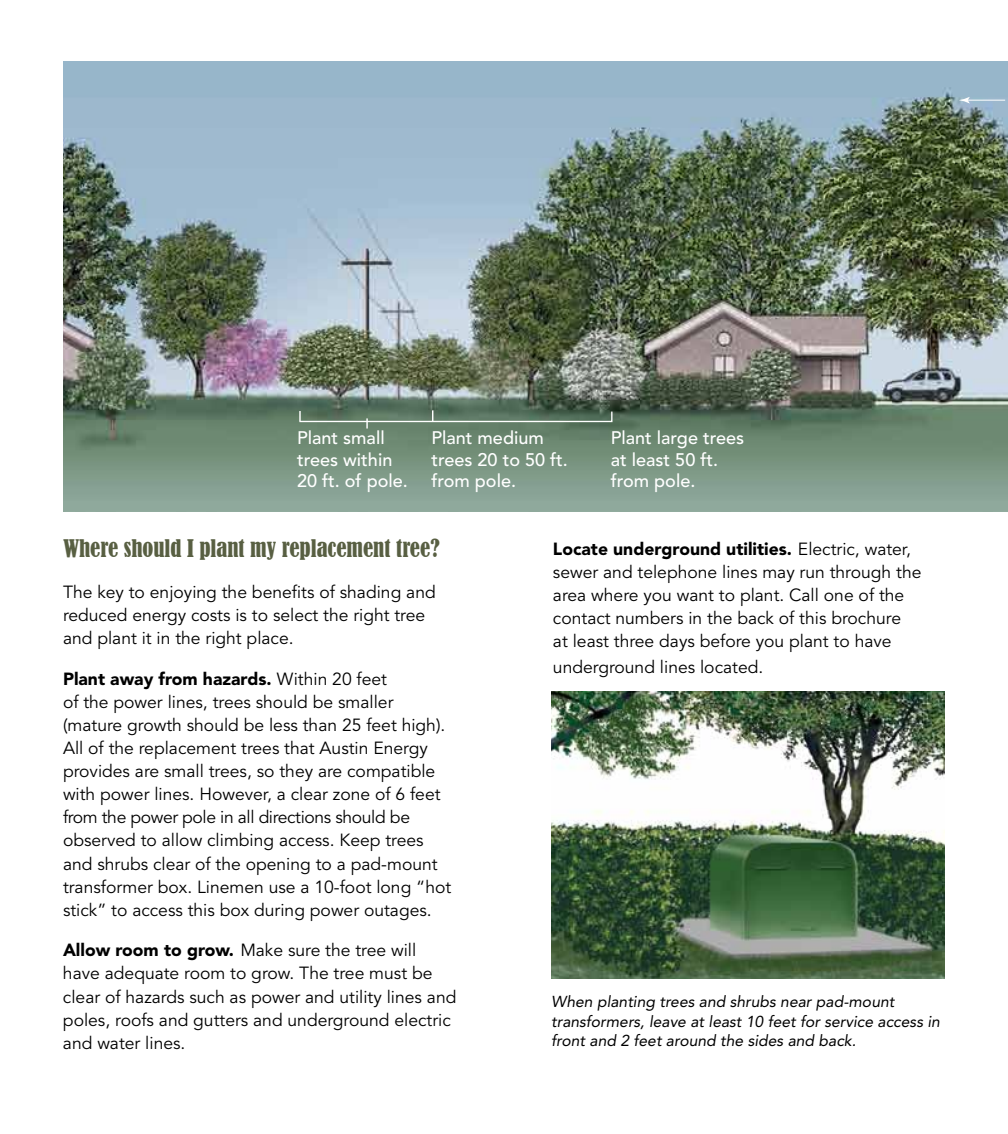
<style>
.page{position:relative;width:1008px;height:1134px;background:#fff}
.page>*{position:absolute;margin:0;border:0;box-sizing:border-box;transform-origin:0 0}
.t1{font:condensed 22.75px "Bernard";color:#585f42}
.t2{font:500 18.03px/21.7px "Avenir";color:#fff}
.t3{font:17.5px/23.1px "Avenir";color:#000}
.t4{font:italic 15.75px/19.2px "Avenir";color:#000}
.s1{font-weight:900}
</style>
<div class="page">
<img style="left:551px;top:691px;width:394px;height:288px">
<img style="left:64px;top:61px;width:944px;height:451px">
<svg style="left:298px;top:410px;width:315px;height:19px;background:#68816d"></svg>
<hr style="left:967px;top:100px;width:38px;height:1px;background:#fff">
<svg style="left:959px;top:97px;width:11px;height:6px"></svg>
<p class="t2" style="left:297px;top:427px;width:112px">Plant small trees within<br>20 ft. of pole.</p>
<p class="t2" style="left:431px;top:427px;width:138px">Plant medium trees 20 to 50 ft. from pole.</p>
<p class="t2" style="left:611px;top:427px;width:135px">Plant large trees at least 50 ft. from pole.</p>
<h1 class="t1" style="left:63px;top:535px;width:378px">Where should I plant my replacement tree?</h1>
<p class="t3" style="left:63px;top:581px;width:374px">The key to enjoying the benefits of shading and reduced energy costs is to select the right tree and plant it in the right place.</p>
<p class="t3" style="left:63px;top:668px;width:390px"><span class="s1">Plant away from hazards.</span> Within 20 feet<br>of the power lines, trees should be smaller (mature growth should be less than 25 feet high).<br>All of the replacement trees that Austin Energy provides are small trees, so they are compatible with power lines. However, a clear zone of 6 feet from the power pole in all directions should be observed to allow climbing access. Keep trees and shrubs clear of the opening to a pad-mount transformer box. Linemen use a 10-foot long “hot stick” to access this box during power outages.</p>
<p class="t3" style="left:63px;top:939px;width:395px"><span class="s1">Allow room to grow.</span> Make sure the tree will have adequate room to grow. The tree must be clear of hazards such as power and utility lines and poles, roofs and gutters and underground electric and water lines.</p>
<p class="t3" style="left:553px;top:538px;width:370px"><span class="s1">Locate underground utilities.</span> Electric, water, sewer and telephone lines may run through the area where you want to plant. Call one of the contact numbers in the back of this brochure<br>at least three days before you plant to have</p>
<p class="t3" style="left:553px;top:656px;width:212px">underground lines located.</p>
<p class="t4" style="left:551px;top:992px;width:390px">When planting trees and shrubs near pad-mount transformers, leave at least 10 feet for service access in front and 2 feet around the sides and back.</p>
</div>
